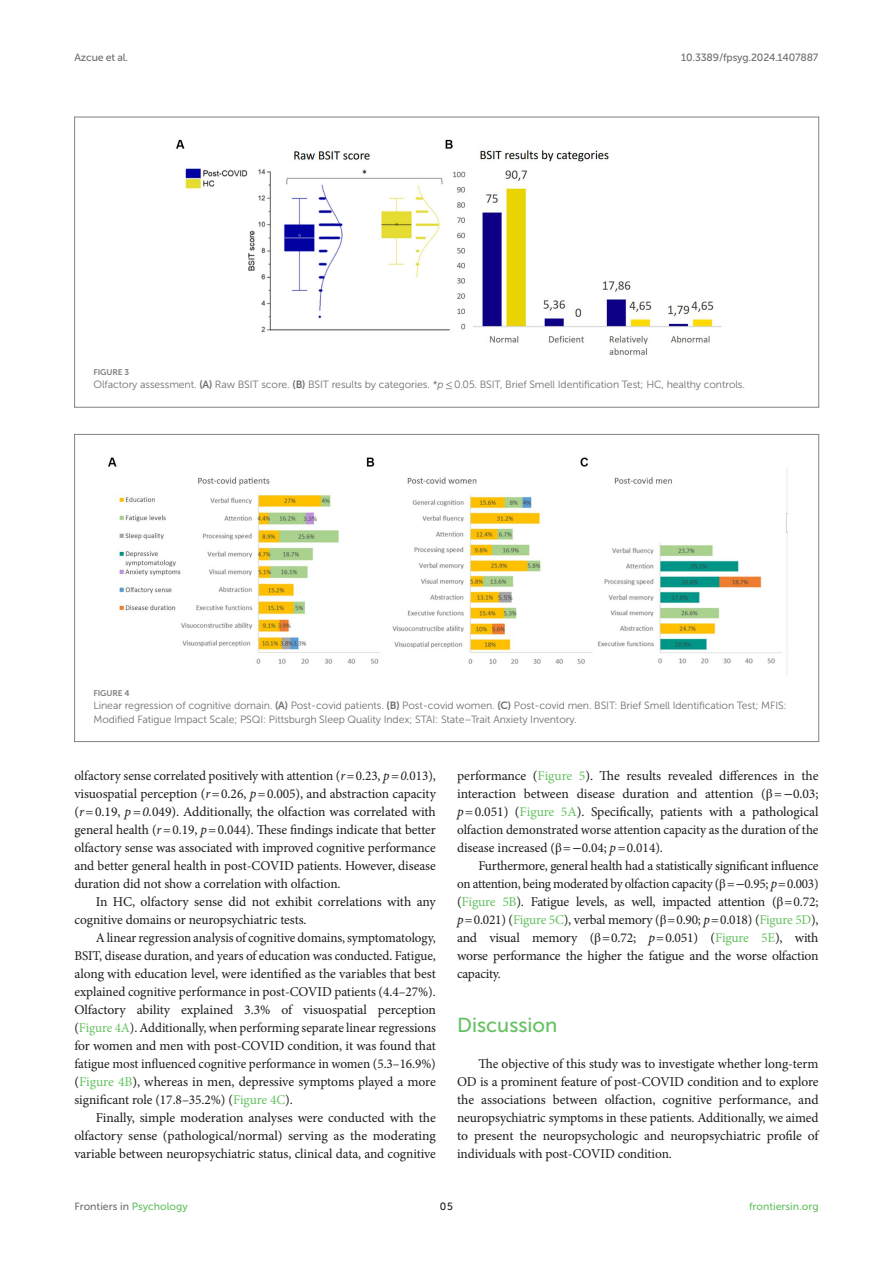
<style>
.page{position:relative;width:893px;height:1263px;background:#fff}
.page>*{position:absolute;margin:0;border:0;box-sizing:border-box;transform-origin:0 0}
.HEAD_1{font:20.25px "Museo Sans 500";color:#65c161}
.TEXT{font:13.5px/18px "Minion Pro";letter-spacing:-.01em;color:#1b1c1b;text-align:justify}
.TEXT_FLUSH{font:13.5px/18px "Minion Pro";letter-spacing:-.005em;color:#1b1c1b;text-align:justify}
.FIG_LEG{font:10.5px/13.5px "Museo Sans 300";letter-spacing:-.01em;color:#706f70}
.t1{font:10.5px "Museo Sans 500";letter-spacing:-.015em;color:#706f70}
.t2{font:10.5px "Museo Sans 500";color:#65c161}
.t3{font:10.5px "Museo Sans 500";color:#1b1c1b}
.FIG_HD{font:8.25px "Museo Sans 700";letter-spacing:-.01em;color:#7e7f7f}
.s1{font-family:"Museo Sans 700"}
.s2{font-style:italic}
.s3{font-family:"STIX General"}
.s4{color:#65c161}
</style>
<div class="page">
<img style="left:176px;top:139px;width:546px;height:216px">
<img style="left:108px;top:457px;width:680px;height:217px">
<p class="t1" style="left:74px;top:51px;width:55px">Azcue et al.</p>
<p class="t1" style="left:681px;top:51px;width:139px">10.3389/fpsyg.2024.1407887</p>
<p class="FIG_HD" style="left:94px;top:367px;width:37px">FIGURE 3</p>
<p class="FIG_LEG" style="left:94px;top:378px;width:653px">Olfactory assessment. <span class="s1">(A)</span> Raw BSIT score. <span class="s1">(B)</span> BSIT results by categories. *<span class="s2">p</span> <span class="s3">≤</span> 0.05. BSIT, Brief Smell Identification Test; HC, healthy controls.</p>
<p class="FIG_HD" style="left:94px;top:688px;width:37px">FIGURE 4</p>
<p class="FIG_LEG" style="left:94px;top:699px;width:695px">Linear regression of cognitive domain. <span class="s1">(A)</span> Post-covid patients. <span class="s1">(B)</span> Post-covid women. <span class="s1">(C)</span> Post-covid men. BSIT: Brief Smell Identification Test; MFIS:<br>Modified Fatigue Impact Scale; PSQI: Pittsburgh Sleep Quality Index; STAI: State–Trait Anxiety Inventory.</p>
<p class="TEXT" style="left:74px;top:767px;width:363px">olfactory sense correlated positively with attention (<span class="s2">r</span>=0.23, <span class="s2">p=0.</span>013), visuospatial perception (<span class="s2">r</span>=0.26, <span class="s2">p</span>=0.005), and abstraction capacity (<span class="s2">r</span>=0.19, <span class="s2">p=0.</span>049). Additionally, the olfaction was correlated with general health (<span class="s2">r</span>=0.19, <span class="s2">p</span>=0.044). These findings indicate that better olfactory sense was associated with improved cognitive performance and better general health in post-COVID patients. However, disease duration did not show a correlation with olfaction.</p>
<p class="TEXT" style="left:74px;top:893px;width:363px;text-indent:21px">In HC, olfactory sense did not exhibit correlations with any cognitive domains or neuropsychiatric tests.</p>
<p class="TEXT" style="left:74px;top:929px;width:363px;text-indent:21px">A linear regression analysis of cognitive domains, symptomatology, BSIT, disease duration, and years of education was conducted. Fatigue, along with education level, were identified as the variables that best explained cognitive performance in post-COVID patients (4.4–27%).<br>Olfactory ability explained 3.3% of visuospatial perception (<span class="s4">Figure 4A</span>). Additionally, when performing separate linear regressions for women and men with post-COVID condition, it was found that fatigue most influenced cognitive performance in women (5.3–16.9%) (<span class="s4">Figure 4B</span>), whereas in men, depressive symptoms played a more significant role (17.8–35.2%) (<span class="s4">Figure 4C</span>).</p>
<p class="TEXT" style="left:74px;top:1109px;width:363px;text-indent:21px">Finally, simple moderation analyses were conducted with the olfactory sense (pathological/normal) serving as the moderating variable between neuropsychiatric status, clinical data, and cognitive</p>
<p class="TEXT" style="left:457px;top:767px;width:363px">performance (<span class="s4">Figure 5</span>). The results revealed differences in the interaction between disease duration and attention (<span class="s3">β</span>=<span class="s3">−</span>0.03; <span class="s2">p</span>=0.051) (<span class="s4">Figure 5A</span>). Specifically, patients with a pathological olfaction demonstrated worse attention capacity as the duration of the disease increased (<span class="s3">β</span>=<span class="s3">−</span>0.04; <span class="s2">p</span>=0.014).</p>
<p class="TEXT" style="left:457px;top:857px;width:363px;text-indent:21px">Furthermore, general health had a statistically significant influence on attention, being moderated by olfaction capacity (<span class="s3">β</span>=<span class="s3">−</span>0.95; <span class="s2">p</span>=0.003) (<span class="s4">Figure 5B</span>). Fatigue levels, as well, impacted attention (<span class="s3">β</span>=0.72; <span class="s2">p</span>=0.021) (<span class="s4">Figure 5C</span>), verbal memory (<span class="s3">β</span>=0.90; <span class="s2">p</span>=0.018) (<span class="s4">Figure 5D</span>), and visual memory (<span class="s3">β</span>=0.72; <span class="s2">p</span>=0.051) (<span class="s4">Figure 5E</span>), with worse performance the higher the fatigue and the worse olfaction capacity.</p>
<p class="HEAD_1" style="left:457px;top:1014px;width:102px">Discussion</p>
<p class="TEXT_FLUSH" style="left:457px;top:1055px;width:363px;text-indent:21px">The objective of this study was to investigate whether long-term OD is a prominent feature of post-COVID condition and to explore the associations between olfaction, cognitive performance, and neuropsychiatric symptoms in these patients. Additionally, we aimed to present the neuropsychologic and neuropsychiatric profile of individuals with post-COVID condition.</p>
<p class="t1" style="left:74px;top:1200px;width:115px">Frontiers in <span class="s4">Psychology</span></p>
<p class="t3" style="left:440px;top:1200px;width:14px">05</p>
<p class="t2" style="left:749px;top:1200px;width:71px">frontiersin.org</p>
</div>
